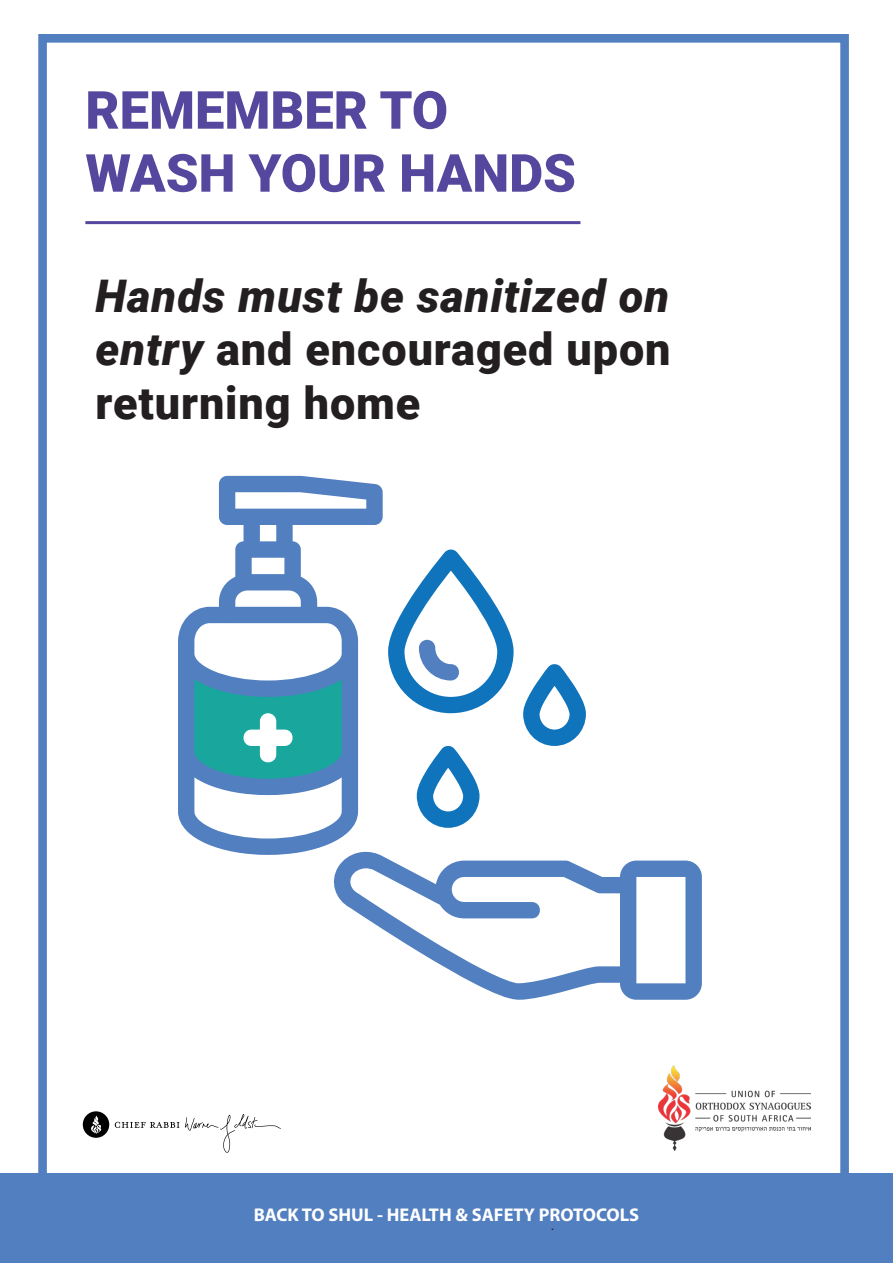
<style>
.page{position:relative;width:893px;height:1263px;background:#fff}
.page>*{position:absolute;margin:0;border:0;box-sizing:border-box;transform-origin:0 0}
.t1{font:900 52.5px "Roboto";color:#54479d}
.t2{font:900 45px/53.7px "Roboto";letter-spacing:.02em;color:#231f20;text-align:justify}
.t3{font:700 18.45px "Myriad Pro";color:#fff}
.t4{font:13.2px "Myriad Pro";color:#231f20}
.s1{font-style:italic}
</style>
<div class="page">
<hr style="left:85px;top:221px;width:495px;height:3px;background:#54479d">
<div style="left:0;top:1174px;width:893px;height:89px;background:#517fc0"></div>
<div style="left:38px;top:34px;width:811px;height:1198px;border:9px solid #517fc0"></div>
<svg style="left:178px;top:476px;width:205px;height:379px"></svg>
<svg style="left:388px;top:549px;width:126px;height:164px"></svg>
<svg style="left:523px;top:664px;width:63px;height:82px"></svg>
<svg style="left:194px;top:679px;width:148px;height:100px;background:#37a6ac"></svg>
<svg style="left:417px;top:746px;width:62px;height:82px"></svg>
<svg style="left:329px;top:851px;width:373px;height:149px"></svg>
<img style="left:659px;top:1065px;width:151px;height:85px">
<svg style="left:115px;top:1114px;width:166px;height:39px"></svg>
<svg style="left:83px;top:1111px;width:26px;height:27px"></svg>
<p class="t1" style="left:85px;top:73px;width:364px">REMEMBER TO</p>
<p class="t1" style="left:85px;top:136px;width:492px">WASH YOUR HANDS</p>
<p class="t2" style="left:96px;top:267px;width:577px"><span class="s1">Hands must be sanitized on entry</span> and encouraged upon returning home</p>
<p class="t3" style="left:254px;top:1202px;width:387px">BACK TO SHUL - HEALTH &amp; SAFETY PROTOCOLS</p>
<p class="t4" style="left:551px;top:1217px;width:4px">.</p>
</div>
